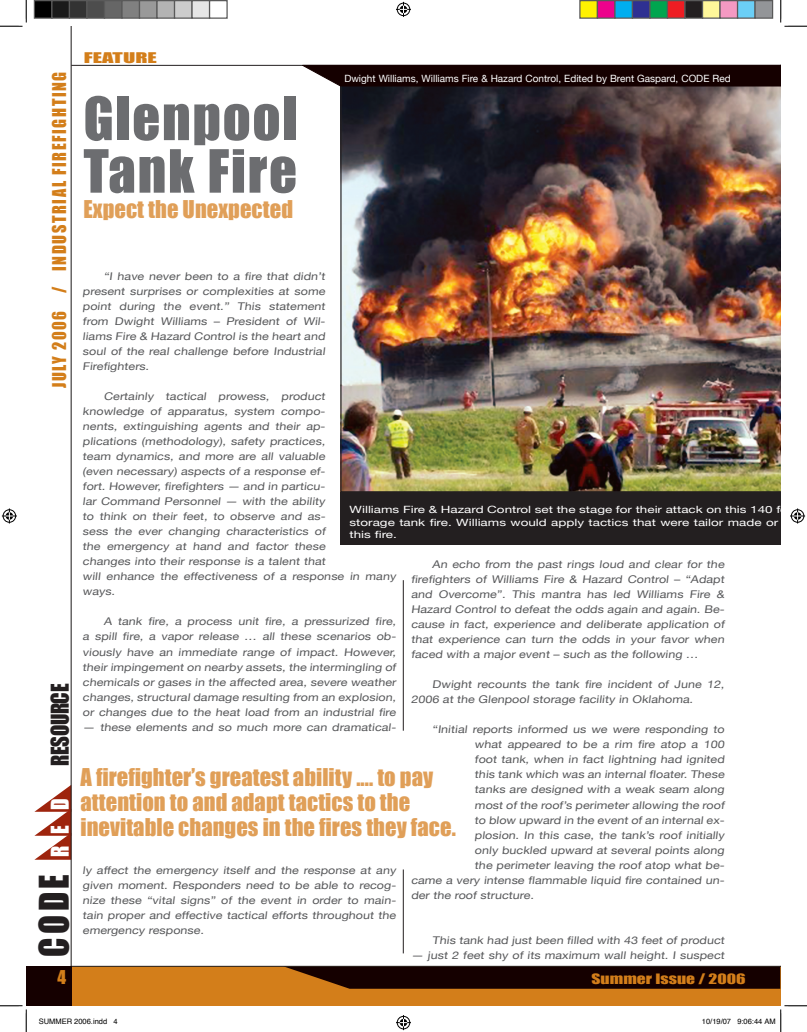
<style>
.page{position:relative;width:807px;height:1032px;background:#fff}
.page>*{position:absolute;margin:0;border:0;box-sizing:border-box;transform-origin:0 0}
.t1{font:55px/52.5px "Impact";letter-spacing:.03em;color:#6c6d70}
.t2{font:37.5px "Impact";color:#231f20;scale:.93 1}
.t3{font:22.5px/25px "Impact";letter-spacing:.005em;color:#e09f58}
.t4{font:22.5px "Impact";letter-spacing:-.02em;color:#231f20;scale:.93 1}
.t5{font:17.5px "Impact";letter-spacing:.1em;color:#d37e1a;scale:.93 1}
.t6{font:13.5px "Impact";letter-spacing:.005em;color:#d37e1a;scale:1.67 1}
.t7{font:13.12px "Impact";letter-spacing:.005em;color:#d37e1a;scale:1.33 1}
.t8{font:10.62px/15px "Helvetica Neue";color:#57585a;text-align:justify;scale:1.18 1}
.t9{font:10px/12.5px "Helvetica Neue";color:#fff;scale:1.34 1}
.t10{font:10px "Helvetica Neue";color:#fff}
.t11{font:7.5px "Helvetica";color:#000}
.s1{font-size:22.5px;color:#fff}
</style>
<div class="page">
<div style="left:70px;top:966px;width:710px;height:39px;background:#d37e1a"></div>
<svg style="left:34px;top:784px;width:37px;height:75px"></svg>
<hr style="left:71px;top:26px;width:1px;height:979px;background:#231f20">
<hr style="left:71px;top:965px;width:709px;height:1px;background:#231f20">
<hr style="left:71px;top:65px;width:709px;height:1px;background:#231f20">
<div style="left:26px;top:965px;width:45px;height:40px;background:#150000"></div>
<hr style="left:780px;top:966px;width:1px;height:39px;background:#d37e1a">
<img style="left:283px;top:64px;width:498px;height:924px">
<hr style="left:403px;top:580px;width:1px;height:150px;background:#231f20">
<hr style="left:403px;top:869px;width:1px;height:84px;background:#231f20">
<svg style="left:0;top:0;width:27px;height:27px"></svg>
<svg style="left:0;top:1005px;width:27px;height:26px"></svg>
<svg style="left:780px;top:0;width:26px;height:27px"></svg>
<svg style="left:396px;top:2px;width:15px;height:15px"></svg>
<svg style="left:396px;top:1015px;width:15px;height:14px"></svg>
<svg style="left:2px;top:508px;width:15px;height:15px"></svg>
<svg style="left:790px;top:508px;width:14px;height:15px"></svg>
<div style="left:34px;top:1px;width:18px;height:17px;background:#000"></div>
<div style="left:34px;top:0;width:18px;height:19px;border:1px solid #595959"></div>
<div style="left:52px;top:1px;width:17px;height:17px;background:#1a1a1a"></div>
<div style="left:51px;top:0;width:19px;height:19px;border:1px solid #595959"></div>
<div style="left:69px;top:1px;width:18px;height:17px;background:#333"></div>
<div style="left:69px;top:0;width:19px;height:19px;border:1px solid #595959"></div>
<div style="left:87px;top:1px;width:17px;height:17px;background:#4d4d4d"></div>
<div style="left:86px;top:0;width:19px;height:19px;border:1px solid #595959"></div>
<div style="left:104px;top:1px;width:18px;height:17px;background:#666"></div>
<div style="left:104px;top:0;width:18px;height:19px;border:1px solid #595959"></div>
<div style="left:122px;top:1px;width:17px;height:17px;background:#808080"></div>
<div style="left:121px;top:0;width:19px;height:19px;border:1px solid #595959"></div>
<div style="left:139px;top:1px;width:18px;height:17px;background:#999"></div>
<div style="left:139px;top:0;width:19px;height:19px;border:1px solid #595959"></div>
<div style="left:157px;top:1px;width:17px;height:17px;background:#b3b3b3"></div>
<div style="left:156px;top:0;width:19px;height:19px;border:1px solid #595959"></div>
<div style="left:174px;top:1px;width:18px;height:17px;background:#ccc"></div>
<div style="left:174px;top:0;width:18px;height:19px;border:1px solid #595959"></div>
<div style="left:192px;top:1px;width:17px;height:17px;background:#e6e6e6"></div>
<div style="left:191px;top:0;width:19px;height:19px;border:1px solid #595959"></div>
<div style="left:209px;top:0;width:19px;height:19px;border:1px solid #595959"></div>
<div style="left:579px;top:1px;width:18px;height:17px;background:#fff101"></div>
<div style="left:579px;top:0;width:19px;height:19px;border:1px solid #595959"></div>
<div style="left:597px;top:1px;width:17px;height:17px;background:#ed028c"></div>
<div style="left:596px;top:0;width:19px;height:19px;border:1px solid #595959"></div>
<div style="left:614px;top:1px;width:18px;height:17px;background:#00aeef"></div>
<div style="left:614px;top:0;width:18px;height:19px;border:1px solid #595959"></div>
<div style="left:632px;top:1px;width:17px;height:17px;background:#2e3092"></div>
<div style="left:631px;top:0;width:19px;height:19px;border:1px solid #595959"></div>
<div style="left:649px;top:1px;width:18px;height:17px;background:#00a54f"></div>
<div style="left:649px;top:0;width:19px;height:19px;border:1px solid #595959"></div>
<div style="left:667px;top:1px;width:17px;height:17px;background:#ee1d23"></div>
<div style="left:666px;top:0;width:19px;height:19px;border:1px solid #595959"></div>
<div style="left:684px;top:1px;width:18px;height:17px;background:#231f20"></div>
<div style="left:684px;top:0;width:18px;height:19px;border:1px solid #595959"></div>
<div style="left:702px;top:1px;width:17px;height:17px;background:#fff79a"></div>
<div style="left:701px;top:0;width:19px;height:19px;border:1px solid #595959"></div>
<div style="left:719px;top:1px;width:18px;height:17px;background:#f499c2"></div>
<div style="left:719px;top:0;width:19px;height:19px;border:1px solid #595959"></div>
<div style="left:737px;top:1px;width:17px;height:17px;background:#6bcff6"></div>
<div style="left:736px;top:0;width:19px;height:19px;border:1px solid #595959"></div>
<div style="left:754px;top:1px;width:18px;height:17px;background:#939598"></div>
<div style="left:754px;top:0;width:18px;height:19px;border:1px solid #595959"></div>
<svg style="left:701px;top:1005px;width:105px;height:26px"></svg>
<h3 class="t5" style="left:49px;top:388px;width:342px;rotate:-90deg">JULY 2006 / INDUSTRIAL FIREFIGHTING</h3>
<h3 class="t4" style="left:46px;top:765px;width:90px;rotate:-90deg">RESOURCE</h3>
<h2 class="t2" style="left:31px;top:956px;width:171px;rotate:-90deg">CODE <span class="s1">R E D</span></h2>
<p class="t6" style="left:84px;top:49px;width:45px">FEATURE</p>
<h1 class="t1" style="left:83px;top:92px;width:215px">Glenpool<br>Tank Fire</h1>
<h3 class="t3" style="left:83px;top:196px;width:211px">Expect the Unexpected</h3>
<p class="t10" style="left:344px;top:72px;width:388px">Dwight Williams, Williams Fire &amp; Hazard Control, Edited by Brent Gaspard, CODE Red</p>
<p class="t8" style="left:82px;top:269px;width:208px;text-indent:21px">“I have never been to a fire that didn’t present surprises or complexities at some point during the event.” This statement from Dwight Williams – President of Wil&shy;liams Fire &amp; Hazard Control is the heart and soul of the real challenge before Industrial Firefighters.</p>
<p class="t8" style="left:82px;top:389px;width:268px;text-align:left;text-indent:21px">Certainly tactical prowess, product<br>knowledge of apparatus, system compo-<br>nents, extinguishing agents and their ap-<br>plications (methodology), safety practices,<br>team dynamics, and more are all valuable<br>(even necessary) aspects of a response ef-<br>fort. However, firefighters — and in particu-<br>lar Command Personnel — with the ability<br>to think on their feet, to observe and as-<br>sess the ever changing characteristics of<br>the emergency at hand and factor these<br>changes into their response is a talent that<br>will enhance the effectiveness of a response in many ways.</p>
<p class="t8" style="left:82px;top:614px;width:268px;text-indent:21px">A tank fire, a process unit fire, a pressurized fire, a spill fire, a vapor release … all these scenarios ob&shy;viously have an immediate range of impact. However, their impingement on nearby assets, the intermingling of chemicals or gases in the affected area, severe weather changes, structural damage resulting from an explosion, or changes due to the heat load from an industrial fire</p>
<p class="t8" style="left:82px;top:719px;width:268px">— these elements and so much more can dramatical-</p>
<p class="t9" style="left:349px;top:503px;width:339px">Williams Fire &amp; Hazard Control set the stage for their attack on this 140 foot storage tank fire. Williams would apply tactics that were tailor made or the this fire.</p>
<p class="t8" style="left:411px;top:557px;width:268px;text-indent:21px">An echo from the past rings loud and clear for the firefighters of Williams Fire &amp; Hazard Control – “Adapt and Overcome”. This mantra has led Williams Fire &amp; Hazard Control to defeat the odds again and again. Be&shy;cause in fact, experience and deliberate application of that experience can turn the odds in your favor when faced with a major event – such as the following …</p>
<p class="t8" style="left:411px;top:677px;width:268px;text-indent:21px">Dwight recounts the tank fire incident of June 12,<br>2006 at the Glenpool storage facility in Oklahoma.</p>
<p class="t8" style="left:432px;top:722px;width:250px">“Initial reports informed us we were responding to</p>
<p class="t8" style="left:474px;top:737px;width:214px">what appeared to be a rim fire atop a 100</p>
<p class="t8" style="left:474px;top:752px;width:214px">foot tank, when in fact lightning had ignited</p>
<p class="t8" style="left:474px;top:767px;width:214px">this tank which was an internal floater. These</p>
<p class="t8" style="left:474px;top:782px;width:214px">tanks are designed with a weak seam along</p>
<p class="t8" style="left:474px;top:797px;width:214px">most of the roof’s perimeter allowing the roof</p>
<p class="t8" style="left:474px;top:812px;width:214px">to blow upward in the event of an internal ex-</p>
<p class="t8" style="left:474px;top:827px;width:214px">plosion. In this case, the tank’s roof initially</p>
<p class="t8" style="left:474px;top:842px;width:214px">only buckled upward at several points along</p>
<p class="t8" style="left:474px;top:857px;width:214px">the perimeter leaving the roof atop what be-</p>
<p class="t8" style="left:411px;top:872px;width:268px">came a very intense flammable liquid fire contained un-</p>
<p class="t8" style="left:411px;top:887px;width:107px">der the roof structure.</p>
<p class="t8" style="left:432px;top:932px;width:250px">This tank had just been filled with 43 feet of product</p>
<p class="t8" style="left:411px;top:947px;width:268px">— just 2 feet shy of its maximum wall height. I suspect</p>
<h3 class="t3" style="left:80px;top:764px;width:376px">A firefighter’s greatest ability .... to pay attention to and adapt tactics to the inevitable changes in the fires they face.</h3>
<p class="t8" style="left:82px;top:862px;width:268px">ly affect the emergency itself and the response at any given moment. Responders need to be able to recog&shy;nize these “vital signs” of the event in order to main&shy;tain proper and effective tactical efforts throughout the emergency response.</p>
<p class="t7" style="left:591px;top:970px;width:117px">Summer Issue / 2006</p>
<p class="t11" style="left:39px;top:1015px;width:80px">SUMMER 2006.indd 4</p>
<p class="t11" style="left:701px;top:1015px;width:75px">10/19/07 9:06:44 AM</p>
</div>
